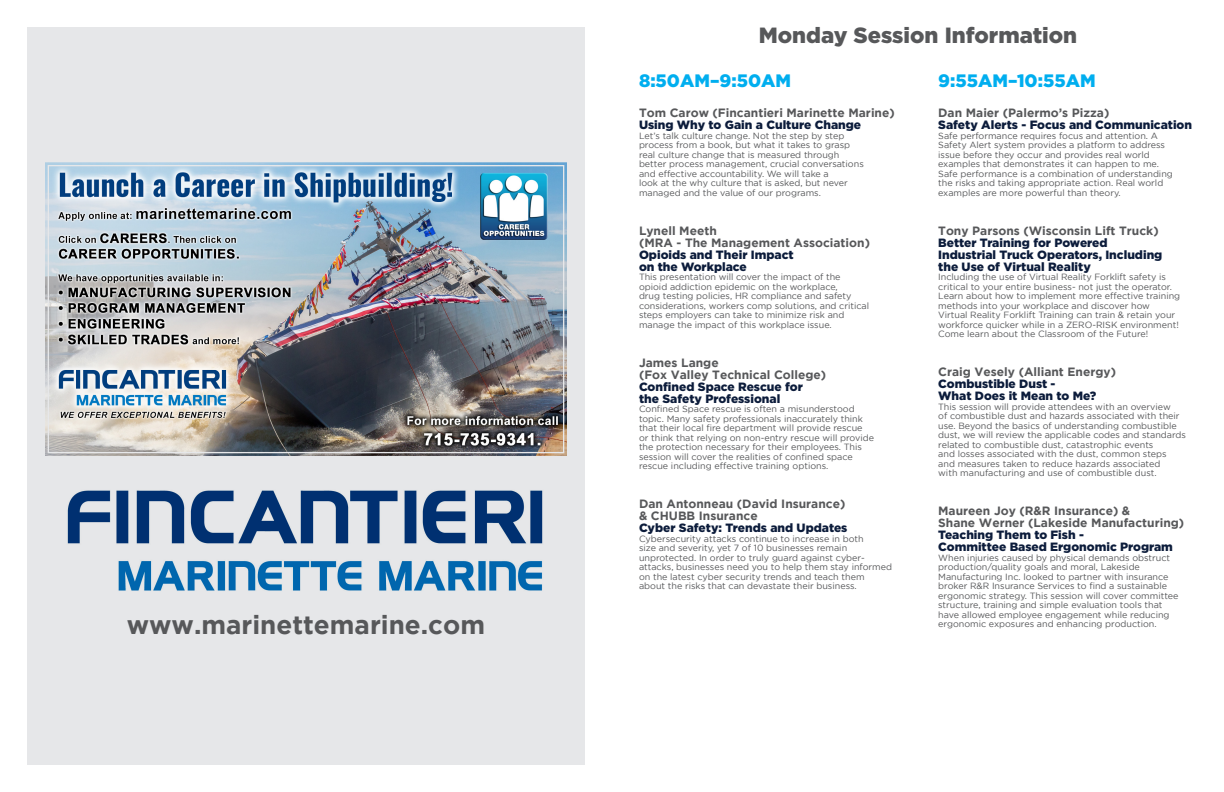
<style>
.page{position:relative;width:1224px;height:792px;background:#fff}
.page>*{position:absolute;margin:0;border:0;box-sizing:border-box;transform-origin:0 0}
.Summary_Name{font:700 26px "Gotham";color:#57585a}
.t1{font:900 22px "Gotham";color:#57585a}
.t2{font:900 18px "Gotham";color:#00aeef}
.Summary_Title{font:900 12px/12px "Gotham";color:#0c1c3b}
.Summary_Name-2{font:700 12px/12px "Gotham";color:#57585a}
.Summary_Paragraph{font:9px/9.5px "Gotham";color:#57585a}
</style>
<div class="page">
<div style="left:27px;top:27px;width:558px;height:738px;background:#e6e7e9"></div>
<img style="left:45px;top:162px;width:522px;height:294px">
<div style="left:48px;top:165px;width:516px;height:288px;border:1px solid #e6e7e9"></div>
<img style="left:67px;top:490px;width:476px;height:101px">
<p class="Summary_Name" style="left:127px;top:609px;width:360px">www.marinettemarine.com</p>
<p class="t1" style="left:759px;top:23px;width:320px">Monday Session Information</p>
<p class="t2" style="left:639px;top:70px;width:154px">8:50AM–9:50AM</p>
<p class="Summary_Name-2" style="left:639px;top:107px;width:257px">Tom Carow (Fincantieri Marinette Marine)</p>
<p class="Summary_Title" style="left:639px;top:119px;width:224px">Using Why to Gain a Culture Change</p>
<p class="Summary_Paragraph" style="left:639px;top:131px;width:226px">Let’s talk culture change. Not the step by step process from a book, but what it takes to grasp real culture change that is measured through better process management, crucial conversations and effective accountability. We will take a<br>look at the why culture that is asked, but never managed and the value of our programs.</p>
<p class="Summary_Name-2" style="left:639px;top:224px;width:233px">Lynell Meeth<br>(MRA - The Management Association)</p>
<p class="Summary_Title" style="left:639px;top:248px;width:156px">Opioids and Their Impact on the Workplace</p>
<p class="Summary_Paragraph" style="left:639px;top:272px;width:232px">This presentation will cover the impact of the opioid addiction epidemic on the workplace,<br>drug testing policies, HR compliance and safety considerations, workers comp solutions, and critical steps employers can take to minimize risk and manage the impact of this workplace issue.</p>
<p class="Summary_Name-2" style="left:639px;top:356px;width:189px">James Lange<br>(Fox Valley Technical College)</p>
<p class="Summary_Title" style="left:639px;top:380px;width:165px">Confined Space Rescue for the Safety Professional</p>
<p class="Summary_Paragraph" style="left:639px;top:404px;width:237px">Confined Space rescue is often a misunderstood topic. Many safety professionals inaccurately think that their local fire department will provide rescue or think that relying on non-entry rescue will provide the protection necessary for their employees. This session will cover the realities of confined space rescue including effective training options.</p>
<p class="Summary_Name-2" style="left:639px;top:498px;width:208px">Dan Antonneau (David Insurance) &amp; CHUBB Insurance</p>
<p class="Summary_Title" style="left:639px;top:522px;width:210px">Cyber Safety: Trends and Updates</p>
<p class="Summary_Paragraph" style="left:639px;top:534px;width:255px">Cybersecurity attacks continue to increase in both<br>size and severity, yet 7 of 10 businesses remain unprotected. In order to truly guard against cyber&shy;attacks, businesses need you to help them stay informed on the latest cyber security trends and teach them about the risks that can devastate their business.</p>
<p class="t2" style="left:938px;top:70px;width:159px">9:55AM–10:55AM</p>
<p class="Summary_Name-2" style="left:938px;top:107px;width:173px">Dan Maier (Palermo’s Pizza)</p>
<p class="Summary_Title" style="left:938px;top:119px;width:255px">Safety Alerts - Focus and Communication</p>
<p class="Summary_Paragraph" style="left:938px;top:131px;width:236px">Safe performance requires focus and attention. A Safety Alert system provides a platform to address issue before they occur and provides real world examples that demonstrates it can happen to me.<br>Safe performance is a combination of understanding the risks and taking appropriate action. Real world examples are more powerful than theory.</p>
<p class="Summary_Name-2" style="left:938px;top:224px;width:222px">Tony Parsons (Wisconsin Lift Truck)</p>
<p class="Summary_Title" style="left:938px;top:236px;width:226px">Better Training for Powered<br>Industrial Truck Operators, Including the Use of Virtual Reality</p>
<p class="Summary_Paragraph" style="left:938px;top:272px;width:244px">Including the use of Virtual Reality Forklift safety is critical to your entire business- not just the operator.<br>Learn about how to implement more effective training methods into your workplace and discover how Virtual Reality Forklift Training can train &amp; retain your workforce quicker while in a ZERO-RISK environment!<br>Come learn about the Classroom of the Future!</p>
<p class="Summary_Name-2" style="left:938px;top:366px;width:179px">Craig Vesely (Alliant Energy)</p>
<p class="Summary_Title" style="left:938px;top:378px;width:160px">Combustible Dust -<br>What Does it Mean to Me?</p>
<p class="Summary_Paragraph" style="left:938px;top:402px;width:249px">This session will provide attendees with an overview<br>of combustible dust and hazards associated with their use. Beyond the basics of understanding combustible dust, we will review the applicable codes and standards related to combustible dust, catastrophic events<br>and losses associated with the dust, common steps<br>and measures taken to reduce hazards associated<br>with manufacturing and use of combustible dust.</p>
<p class="Summary_Name-2" style="left:938px;top:505px;width:248px">Maureen Joy (R&amp;R Insurance) &amp;<br>Shane Werner (Lakeside Manufacturing)</p>
<p class="Summary_Title" style="left:938px;top:529px;width:236px">Teaching Them to Fish -<br>Committee Based Ergonomic Program</p>
<p class="Summary_Paragraph" style="left:938px;top:553px;width:242px">When injuries caused by physical demands obstruct production/quality goals and moral, Lakeside Manufacturing Inc. looked to partner with insurance broker R&amp;R Insurance Services to find a sustainable ergonomic strategy. This session will cover committee structure, training and simple evaluation tools that have allowed employee engagement while reducing ergonomic exposures and enhancing production.</p>
</div>
